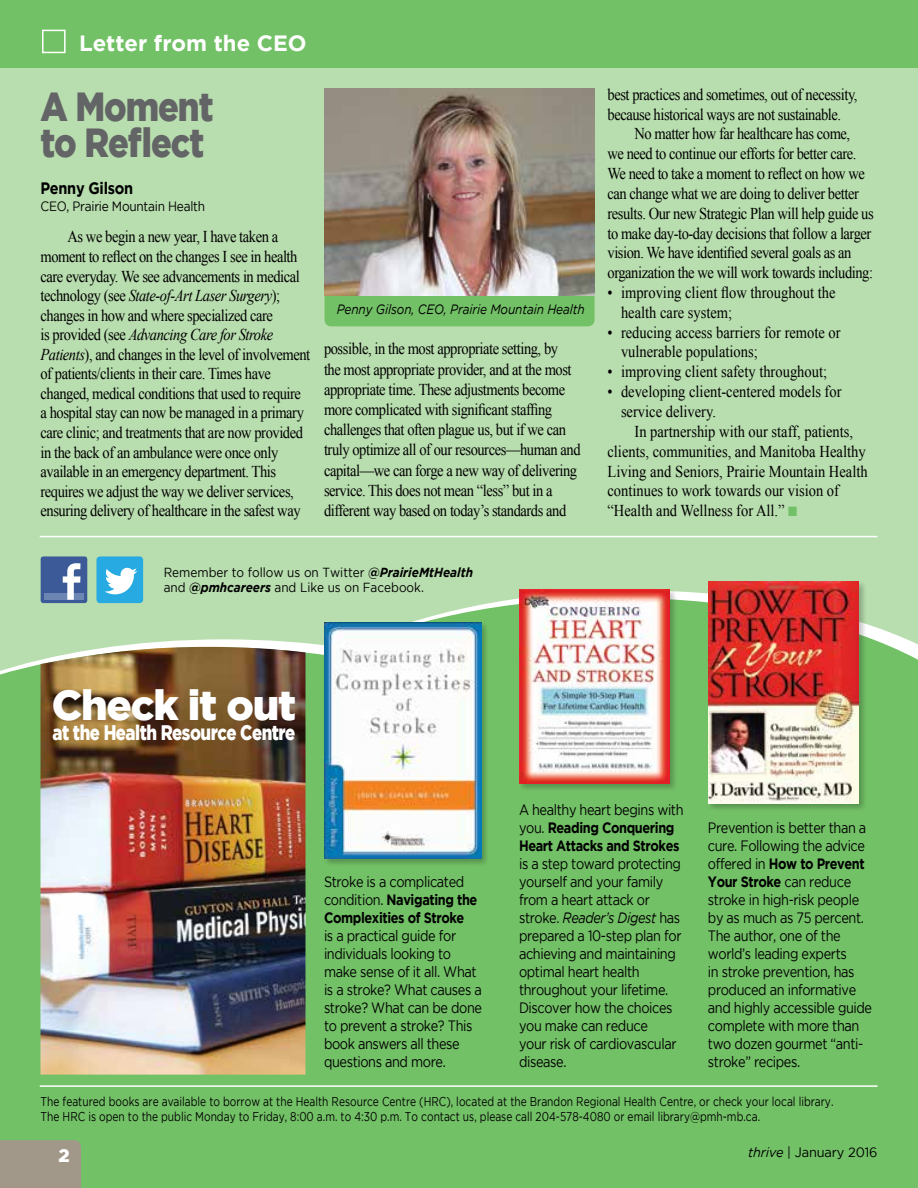
<style>
.page{position:relative;width:918px;height:1188px;background:#fff}
.page>*{position:absolute;margin:0;border:0;box-sizing:border-box;transform-origin:0 0}
.t1{font:900 42px "Gotham";letter-spacing:-.03em;color:#fff}
.t2{font:900 40.5px/36px "Gotham";letter-spacing:-.03em;color:#636466;scale:.85 1}
.t3{font:700 22.05px "Gotham";color:#fff}
.t4{font:900 21px "Gotham";letter-spacing:-.03em;color:#fff;scale:.8 1}
.t5{font:900 18px "Gotham";color:#fff}
.t6{font:16.5px/19.5px "Times New Roman";letter-spacing:-.03em;color:#000;scale:.88 1}
.t7{font:16.5px/19.8px "Times New Roman";color:#000;scale:.88 1}
.t8{font:700 16.5px "Gotham";letter-spacing:-.02em;color:#000;scale:.88 1}
.t9{font:15px/18px "Gotham";letter-spacing:-.03em;color:#000;scale:.85 1}
.t10{font:700 15px/18px "Gotham";letter-spacing:-.03em;color:#000;scale:.85 1}
.t11{font:italic 13.5px "Gotham";letter-spacing:-.01em;color:#000;scale:.88 1}
.t12{font:13.5px "Gotham";letter-spacing:-.02em;color:#000;scale:.88 1}
.t13{font:13.5px "Gotham";letter-spacing:-.02em;color:#000;scale:.95 1}
.t14{font:13.2px/15px "Gotham";color:#000;scale:.9 1}
.t15{font:12.75px/15px "Gotham";color:#000;scale:.8 1}
.s1{font-style:italic}
.s2{font-weight:700;font-style:italic}
.s3{color:#73c167}
.s4{font-weight:400}
.s5{font-weight:700}
</style>
<div class="page">
<div style="left:0;top:66px;width:918px;height:893px;background:#b8ddae"></div>
<svg style="left:0;top:598px;width:918px;height:590px;background:#78c36c"></svg>
<div style="left:0;top:0;width:918px;height:68px;background:#73c167"></div>
<img style="left:40px;top:647px;width:265px;height:428px">
<div style="left:0;top:1140px;width:81px;height:48px;background:#a2988a"></div>
<div style="left:42px;top:30px;width:24px;height:23px;border:2px solid #fff"></div>
<div style="left:325px;top:236px;width:270px;height:90px;background:#73c167;border-radius:7px"></div>
<img style="left:324px;top:89px;width:271px;height:207px">
<hr style="left:40px;top:1085px;width:838px;height:2px;background:#fff">
<div style="left:706px;top:579px;width:161px;height:233px;background:#000;opacity:.25"></div>
<img style="left:708px;top:581px;width:151px;height:223px">
<div style="left:322px;top:621px;width:168px;height:246px;background:#000;opacity:.25"></div>
<img style="left:324px;top:623px;width:157px;height:236px">
<div style="left:517px;top:587px;width:161px;height:205px;background:#000;opacity:.25"></div>
<img style="left:519px;top:590px;width:151px;height:194px">
<div style="left:41px;top:556px;width:46px;height:47px;background:#3c5a98;border-radius:3px"></div>
<div style="left:44px;top:593px;width:40px;height:7px;background:#6d85b3"></div>
<svg style="left:63px;top:563px;width:18px;height:37px"></svg>
<div style="left:96px;top:556px;width:47px;height:47px;background:#27aae1;border-radius:3px"></div>
<svg style="left:105px;top:568px;width:32px;height:26px"></svg>
<hr style="left:40px;top:536px;width:838px;height:1px;background:#fff">
<h3 class="t3" style="left:79px;top:30px;width:229px">Letter from the CEO</h3>
<h2 class="t2" style="left:40px;top:88px;width:205px">A Moment to Reflect</h2>
<p class="t8" style="left:40px;top:179px;width:107px">Penny Gilson</p>
<p class="t12" style="left:40px;top:199px;width:189px">CEO, Prairie Mountain Health</p>
<p class="t6" style="left:41px;top:227px;width:308px;text-indent:27px">As we begin a new year, I have taken a moment to reflect on the changes I see in health care everyday. We see advancements in medical technology (see <span class="s1">State-of-Art Laser Surgery</span>); changes in how and where specialized care<br>is provided (see <span class="s1">Advancing Care for Stroke Patients</span>), and changes in the level of involvement of patients/clients in their care. Times have changed, medical conditions that used to require a hospital stay can now be managed in a primary care clinic; and treatments that are now provided in the back of an ambulance were once only available in an emergency department. This requires we adjust the way we deliver services, ensuring delivery of healthcare in the safest way</p>
<p class="t11" style="left:337px;top:301px;width:283px">Penny Gilson, CEO, Prairie Mountain Health</p>
<p class="t6" style="left:324px;top:338px;width:293px;line-height:20.2px">possible, in the most appropriate setting, by<br>the most appropriate provider, and at the most appropriate time. These adjustments become more complicated with significant staffing challenges that often plague us, but if we can truly optimize all of our resources—human and capital—we can forge a new way of delivering service. This does not mean “less” but in a different way based on today’s standards and</p>
<p class="t14" style="left:164px;top:565px;width:345px">Remember to follow us on Twitter <span class="s2">@PrairieMtHealth </span>and <span class="s2">@pmhcareers</span> and Like us on Facebook.</p>
<p class="t6" style="left:608px;top:84px;width:286px">best practices and sometimes, out of necessity,</p>
<p class="t6" style="left:608px;top:104px;width:267px">because historical ways are not sustainable.</p>
<p class="t6" style="left:635px;top:124px;width:247px">No matter how far healthcare has come,</p>
<p class="t6" style="left:608px;top:144px;width:284px">we need to continue our efforts for better care.</p>
<p class="t6" style="left:608px;top:164px;width:294px">We need to take a moment to reflect on how we</p>
<p class="t6" style="left:608px;top:183px;width:287px">can change what we are doing to deliver better</p>
<p class="t6" style="left:608px;top:203px;width:304px">results. Our new Strategic Plan will help guide us</p>
<p class="t6" style="left:608px;top:223px;width:301px">to make day-to-day decisions that follow a larger</p>
<p class="t6" style="left:608px;top:243px;width:279px">vision. We have identified several goals as an</p>
<p class="t6" style="left:608px;top:263px;width:303px">organization the we will work towards including:</p>
<p class="t7" style="left:621px;top:282px;width:245px;text-indent:-14px">• improving client flow throughout the health care system;</p>
<p class="t7" style="left:621px;top:322px;width:251px;text-indent:-14px">• reducing access barriers for remote or vulnerable populations;</p>
<p class="t7" style="left:608px;top:362px;width:251px">• improving client safety throughout;</p>
<p class="t7" style="left:621px;top:381px;width:252px;text-indent:-14px">• developing client-centered models for service delivery.</p>
<p class="t7" style="left:607px;top:421px;width:297px;text-indent:27px">In partnership with our staff, patients, clients, communities, and Manitoba Healthy Living and Seniors, Prairie Mountain Health continues to work towards our vision of “Health and Wellness for All.” <span class="s3">■</span></p>
<h1 class="t1" style="left:52px;top:681px;width:246px">Check it out</h1>
<p class="t4" style="left:53px;top:720px;width:305px">at the Health Resource Centre</p>
<p class="t10" style="left:324px;top:872px;width:182px"><span class="s4">Stroke is a complicated condition.</span> Navigating the<br>Complexities of Stroke</p>
<p class="t9" style="left:324px;top:927px;width:188px">is a practical guide for individuals looking to make sense of it all. What is a stroke? What causes a stroke? What can be done to prevent a stroke? This book answers all these questions and more.</p>
<p class="t10" style="left:519px;top:800px;width:195px"><span class="s4">A healthy heart begins with you.</span> Reading Conquering<br>Heart Attacks and Strokes</p>
<p class="t9" style="left:519px;top:855px;width:193px">is a step toward protecting yourself and your family from a heart attack or stroke. <span class="s1">Reader’s Digest</span> has prepared a 10-step plan for achieving and maintaining optimal heart health throughout your lifetime.<br>Discover how the choices you make can reduce<br>your risk of cardiovascular disease.</p>
<p class="t9" style="left:708px;top:819px;width:195px">Prevention is better than a cure. Following the advice offered in <span class="s5">How to Prevent<br>Your Stroke</span> can reduce stroke in high-risk people by as much as 75 percent.<br>The author, one of the world’s leading experts<br>in stroke prevention, has produced an informative and highly accessible guide complete with more than two dozen gourmet “anti&shy;stroke” recipes.</p>
<p class="t15" style="left:41px;top:1094px;width:993px">The featured books are available to borrow at the Health Resource Centre (HRC), located at the Brandon Regional Health Centre, or check your local library.<br>The HRC is open to the public Monday to Friday, 8:00 a.m. to 4:30 p.m. To contact us, please call 204-578-4080 or email library@pmh-mb.ca.</p>
<p class="t5" style="left:59px;top:1145px;width:13px">2</p>
<p class="t13" style="left:748px;top:1145px;width:138px"><span class="s1">thrive</span> | January 2016</p>
</div>
